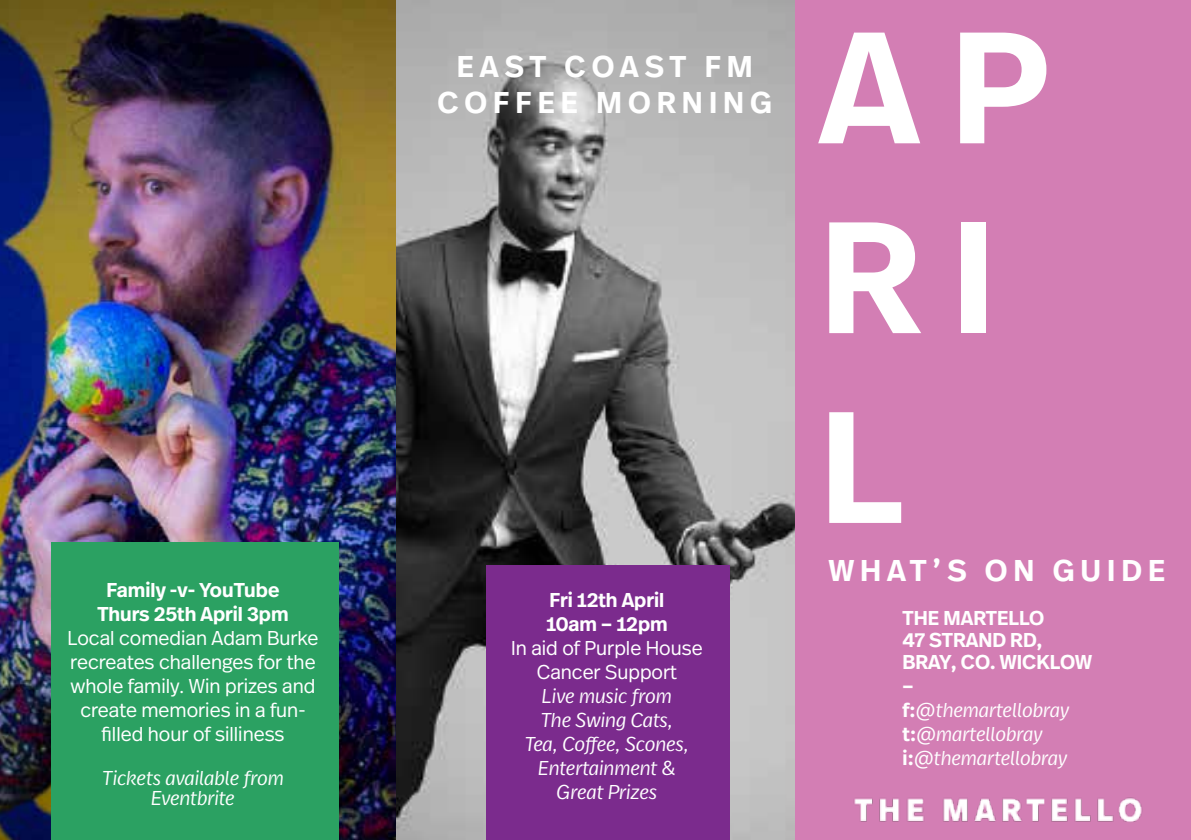
<style>
.page{position:relative;width:1191px;height:840px;background:#fff}
.page>*{position:absolute;margin:0;border:0;box-sizing:border-box;transform-origin:0 0}
.t1{font:600 158px/189.6px "Real Head Pro";color:#fff}
.t2{font:600 30px/36px "Real Head Pro";letter-spacing:.2em;color:#fff;text-align:center}
.t3{font:italic 300 20px/24px "Real Head Pro";color:#fff;text-align:center}
.t4{font:300 20px/24px "Real Head Pro";color:#fff;text-align:center}
.t5{font:600 20px/22px "Real Head Pro";color:#fff}
.s1{font-weight:600;font-style:normal}
</style>
<div class="page">
<img style="left:0;top:0;width:785px;height:839px">
<div style="left:785px;top:0;width:406px;height:839px;background:#d37eb4"></div>
<img style="left:854px;top:797px;width:289px;height:25px">
<div style="left:51px;top:542px;width:287px;height:297px;background:#2ba162"></div>
<div style="left:485px;top:565px;width:244px;height:274px;background:#7b2b8d"></div>
<p class="t5" style="left:97px;top:577px;width:193px;line-height:24px;text-align:center">Family -v- YouTube<br>Thurs 25th April 3pm</p>
<p class="t4" style="left:67px;top:624px;width:253px">Local comedian Adam Burke recreates challenges for the whole family. Win prizes and create memories in a fun&shy;filled hour of silliness</p>
<p class="t3" style="left:102px;top:766px;width:183px;line-height:20px">Tickets available from<br>Eventbrite</p>
<h2 class="t2" style="left:437px;top:47px;width:336px">EAST COAST FM<br>COFFEE MORNING</h2>
<p class="t5" style="left:546px;top:587px;width:123px;line-height:24px">Fri 12th April<br>10am – 12pm</p>
<p class="t4" style="left:511px;top:635px;width:193px">In aid of Purple House<br>Cancer Support</p>
<p class="t3" style="left:525px;top:682px;width:166px">Live music from<br>The Swing Cats,<br>Tea, Coffee, Scones,<br>Entertainment &amp;<br>Great Prizes</p>
<h1 class="t1" style="left:819px;top:-11px;width:231px">AP<br>RI<br>L</h1>
<h2 class="t2" style="left:829px;top:551px;width:338px">WHAT’S ON GUIDE</h2>
<p class="t5" style="left:902px;top:606px;width:191px">THE MARTELLO<br>47 STRAND RD,<br>BRAY, CO. WICKLOW</p>
<p class="t3" style="left:902px;top:673px;width:168px;text-align:left"><span class="s1">– f:</span>@themartellobray <span class="s1">t:</span>@martellobray <span class="s1">i:</span>@themartellobray</p>
</div>
